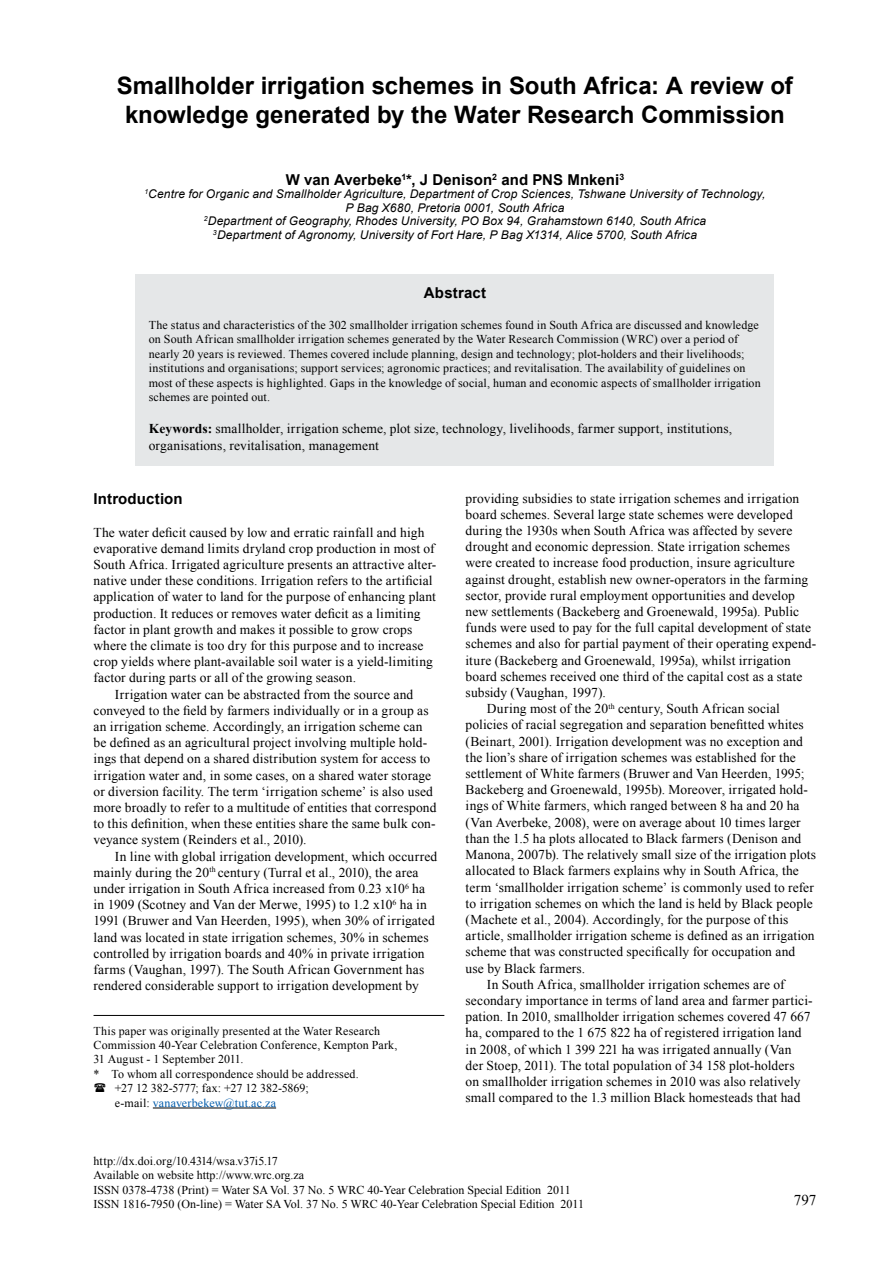
<style>
.page{position:relative;width:893px;height:1263px;background:#fff}
.page>*{position:absolute;margin:0;border:0;box-sizing:border-box;transform-origin:0 0}
.t1{font:700 24px/28.8px "Arial";color:#000;text-align:center}
.t2{font:700 15px "Arial";letter-spacing:.01em;color:#000}
.t3{font:15px "Times New Roman";color:#000}
.t4{font:13.5px/16.2px "Times New Roman";letter-spacing:.01em;color:#000}
.t5{font:12px/14.4px "Times New Roman";letter-spacing:.01em;color:#000}
.t6{font:italic 12px/13.5px "Arial";letter-spacing:.01em;color:#000;text-align:center}
.t7{font:12px "Times New Roman";letter-spacing:.015em;color:#005baa}
.s1{font-weight:700}
.s2{color:#000}
</style>
<div class="page">
<div style="left:135px;top:274px;width:638px;height:192px;background:#e5e7e8"></div>
<hr style="left:153px;top:1108px;width:123px;height:1px;background:#000">
<hr style="left:94px;top:1015px;width:350px;height:1px;background:#000">
<h1 class="t1" style="left:117px;top:72px;width:677px">Smallholder irrigation schemes in South Africa: A review of knowledge generated by the Water Research Commission</h1>
<p class="t2" style="left:286px;top:170px;width:340px">W van Averbeke<sup>1</sup>*, J Denison<sup>2</sup> and PNS Mnkeni<sup>3</sup></p>
<p class="t6" style="left:145px;top:188px;width:622px"><sup>1</sup>Centre for Organic and Smallholder Agriculture, Department of Crop Sciences, Tshwane University of Technology, P Bag X680, Pretoria 0001, South Africa<br><sup>2</sup>Department of Geography, Rhodes University, PO Box 94, Grahamstown 6140, South Africa<br><sup>3</sup>Department of Agronomy, University of Fort Hare, P Bag X1314, Alice 5700, South Africa</p>
<p class="t2" style="left:424px;top:283px;width:64px">Abstract</p>
<p class="t5" style="left:149px;top:318px;width:613px">The status and characteristics of the 302 smallholder irrigation schemes found in South Africa are discussed and knowledge on South African smallholder irrigation schemes generated by the Water Research Commission (WRC) over a period of nearly 20 years is reviewed. Themes covered include planning, design and technology; plot-holders and their livelihoods; institutions and organisations; support services; agronomic practices; and revitalisation. The availability of guidelines on most of these aspects is highlighted. Gaps in the knowledge of social, human and economic aspects of smallholder irrigation schemes are pointed out.</p>
<p class="t4" style="left:149px;top:420px;width:585px"><span class="s1">Keywords:</span> smallholder, irrigation scheme, plot size, technology, livelihoods, farmer support, institutions, organisations, revitalisation, management</p>
<p class="t2" style="left:94px;top:489px;width:91px">Introduction</p>
<p class="t4" style="left:94px;top:524px;width:333px">The water deficit caused by low and erratic rainfall and high</p>
<p class="t4" style="left:94px;top:540px;width:343px">evaporative demand limits dryland crop production in most of</p>
<p class="t4" style="left:94px;top:556px;width:344px">South Africa. Irrigated agriculture presents an attractive alter-</p>
<p class="t4" style="left:94px;top:572px;width:341px">native under these conditions. Irrigation refers to the artificial</p>
<p class="t4" style="left:94px;top:589px;width:344px">application of water to land for the purpose of enhancing plant</p>
<p class="t4" style="left:94px;top:605px;width:329px">production. It reduces or removes water deficit as a limiting</p>
<p class="t4" style="left:94px;top:621px;width:320px">factor in plant growth and makes it possible to grow crops</p>
<p class="t4" style="left:94px;top:637px;width:331px">where the climate is too dry for this purpose and to increase</p>
<p class="t4" style="left:94px;top:653px;width:341px">crop yields where plant-available soil water is a yield-limiting</p>
<p class="t4" style="left:94px;top:670px;width:264px">factor during parts or all of the growing season.</p>
<p class="t4" style="left:115px;top:686px;width:300px">Irrigation water can be abstracted from the source and</p>
<p class="t4" style="left:94px;top:702px;width:337px">conveyed to the field by farmers individually or in a group as</p>
<p class="t4" style="left:94px;top:718px;width:331px">an irrigation scheme. Accordingly, an irrigation scheme can</p>
<p class="t4" style="left:94px;top:734px;width:335px">be defined as an agricultural project involving multiple hold-</p>
<p class="t4" style="left:94px;top:751px;width:338px">ings that depend on a shared distribution system for access to</p>
<p class="t4" style="left:94px;top:767px;width:339px">irrigation water and, in some cases, on a shared water storage</p>
<p class="t4" style="left:94px;top:783px;width:341px">or diversion facility. The term ‘irrigation scheme’ is also used</p>
<p class="t4" style="left:94px;top:799px;width:344px">more broadly to refer to a multitude of entities that correspond</p>
<p class="t4" style="left:94px;top:815px;width:344px">to this definition, when these entities share the same bulk con-</p>
<p class="t4" style="left:94px;top:832px;width:214px">veyance system (Reinders et al., 2010).</p>
<p class="t4" style="left:115px;top:848px;width:324px">In line with global irrigation development, which occurred</p>
<p class="t4" style="left:94px;top:864px;width:326px">mainly during the 20<sup>th</sup> century (Turral et al., 2010), the area</p>
<p class="t4" style="left:94px;top:880px;width:333px">under irrigation in South Africa increased from 0.23 x10<sup>6</sup> ha</p>
<p class="t4" style="left:94px;top:896px;width:335px">in 1909 (Scotney and Van der Merwe, 1995) to 1.2 x10<sup>6</sup> ha in</p>
<p class="t4" style="left:94px;top:913px;width:343px">1991 (Bruwer and Van Heerden, 1995), when 30% of irrigated</p>
<p class="t4" style="left:94px;top:929px;width:337px">land was located in state irrigation schemes, 30% in schemes</p>
<p class="t4" style="left:94px;top:945px;width:333px">controlled by irrigation boards and 40% in private irrigation</p>
<p class="t4" style="left:94px;top:961px;width:332px">farms (Vaughan, 1997). The South African Government has</p>
<p class="t4" style="left:94px;top:977px;width:327px">rendered considerable support to irrigation development by</p>
<p class="t5" style="left:94px;top:1023px;width:288px">This paper was originally presented at the Water Research</p>
<p class="t5" style="left:94px;top:1038px;width:305px">Commission 40-Year Celebration Conference, Kempton Park,</p>
<p class="t5" style="left:94px;top:1052px;width:151px">31 August - 1 September 2011.</p>
<p class="t5" style="left:94px;top:1066px;width:267px">* To whom all correspondence should be addressed.</p>
<p class="t5" style="left:115px;top:1081px;width:195px">+27 12 382-5777; fax: +27 12 382-5869;</p>
<p class="t7" style="left:115px;top:1094px;width:163px"><span class="s2">e-mail:</span> vanaverbekew@tut.ac.za</p>
<p class="t4" style="left:466px;top:490px;width:335px">providing subsidies to state irrigation schemes and irrigation</p>
<p class="t4" style="left:466px;top:506px;width:329px">board schemes. Several large state schemes were developed</p>
<p class="t4" style="left:466px;top:522px;width:328px">during the 1930s when South Africa was affected by severe</p>
<p class="t4" style="left:466px;top:538px;width:326px">drought and economic depression. State irrigation schemes</p>
<p class="t4" style="left:466px;top:555px;width:331px">were created to increase food production, insure agriculture</p>
<p class="t4" style="left:466px;top:571px;width:344px">against drought, establish new owner-operators in the farming</p>
<p class="t4" style="left:466px;top:587px;width:331px">sector, provide rural employment opportunities and develop</p>
<p class="t4" style="left:466px;top:603px;width:335px">new settlements (Backeberg and Groenewald, 1995a). Public</p>
<p class="t4" style="left:466px;top:619px;width:347px">funds were used to pay for the full capital development of state</p>
<p class="t4" style="left:466px;top:636px;width:352px">schemes and also for partial payment of their operating expend-</p>
<p class="t4" style="left:466px;top:652px;width:327px">iture (Backeberg and Groenewald, 1995a), whilst irrigation</p>
<p class="t4" style="left:466px;top:668px;width:338px">board schemes received one third of the capital cost as a state</p>
<p class="t4" style="left:466px;top:684px;width:142px">subsidy (Vaughan, 1997).</p>
<p class="t4" style="left:487px;top:700px;width:295px">During most of the 20<sup>th</sup> century, South African social</p>
<p class="t4" style="left:466px;top:717px;width:340px">policies of racial segregation and separation benefitted whites</p>
<p class="t4" style="left:466px;top:733px;width:339px">(Beinart, 2001). Irrigation development was no exception and</p>
<p class="t4" style="left:466px;top:749px;width:332px">the lion’s share of irrigation schemes was established for the</p>
<p class="t4" style="left:466px;top:765px;width:340px">settlement of White farmers (Bruwer and Van Heerden, 1995;</p>
<p class="t4" style="left:466px;top:781px;width:344px">Backeberg and Groenewald, 1995b). Moreover, irrigated hold-</p>
<p class="t4" style="left:466px;top:798px;width:335px">ings of White farmers, which ranged between 8 ha and 20 ha</p>
<p class="t4" style="left:466px;top:814px;width:337px">(Van Averbeke, 2008), were on average about 10 times larger</p>
<p class="t4" style="left:466px;top:830px;width:337px">than the 1.5 ha plots allocated to Black farmers (Denison and</p>
<p class="t4" style="left:466px;top:846px;width:352px">Manona, 2007b). The relatively small size of the irrigation plots</p>
<p class="t4" style="left:466px;top:862px;width:335px">allocated to Black farmers explains why in South Africa, the</p>
<p class="t4" style="left:466px;top:879px;width:350px">term ‘smallholder irrigation scheme’ is commonly used to refer</p>
<p class="t4" style="left:466px;top:895px;width:349px">to irrigation schemes on which the land is held by Black people</p>
<p class="t4" style="left:466px;top:911px;width:324px">(Machete et al., 2004). Accordingly, for the purpose of this</p>
<p class="t4" style="left:466px;top:927px;width:351px">article, smallholder irrigation scheme is defined as an irrigation</p>
<p class="t4" style="left:466px;top:943px;width:331px">scheme that was constructed specifically for occupation and</p>
<p class="t4" style="left:466px;top:960px;width:121px">use by Black farmers.</p>
<p class="t4" style="left:487px;top:976px;width:299px">In South Africa, smallholder irrigation schemes are of</p>
<p class="t4" style="left:466px;top:992px;width:348px">secondary importance in terms of land area and farmer partici-</p>
<p class="t4" style="left:466px;top:1008px;width:346px">pation. In 2010, smallholder irrigation schemes covered 47 667</p>
<p class="t4" style="left:466px;top:1024px;width:337px">ha, compared to the 1 675 822 ha of registered irrigation land</p>
<p class="t4" style="left:466px;top:1041px;width:327px">in 2008, of which 1 399 221 ha was irrigated annually (Van</p>
<p class="t4" style="left:466px;top:1057px;width:330px">der Stoep, 2011). The total population of 34 158 plot-holders</p>
<p class="t4" style="left:466px;top:1073px;width:336px">on smallholder irrigation schemes in 2010 was also relatively</p>
<p class="t4" style="left:466px;top:1089px;width:336px">small compared to the 1.3 million Black homesteads that had</p>
<p class="t5" style="left:94px;top:1153px;width:492px">http://dx.doi.org/10.4314/wsa.v37i5.17<br>Available on website http://www.wrc.org.za<br>ISSN 0378-4738 (Print) = Water SA Vol. 37 No. 5 WRC 40-Year Celebration Special Edition 2011<br>ISSN 1816-7950 (On-line) = Water SA Vol. 37 No. 5 WRC 40-Year Celebration Special Edition 2011</p>
<p class="t3" style="left:794px;top:1190px;width:24px">797</p>
</div>
